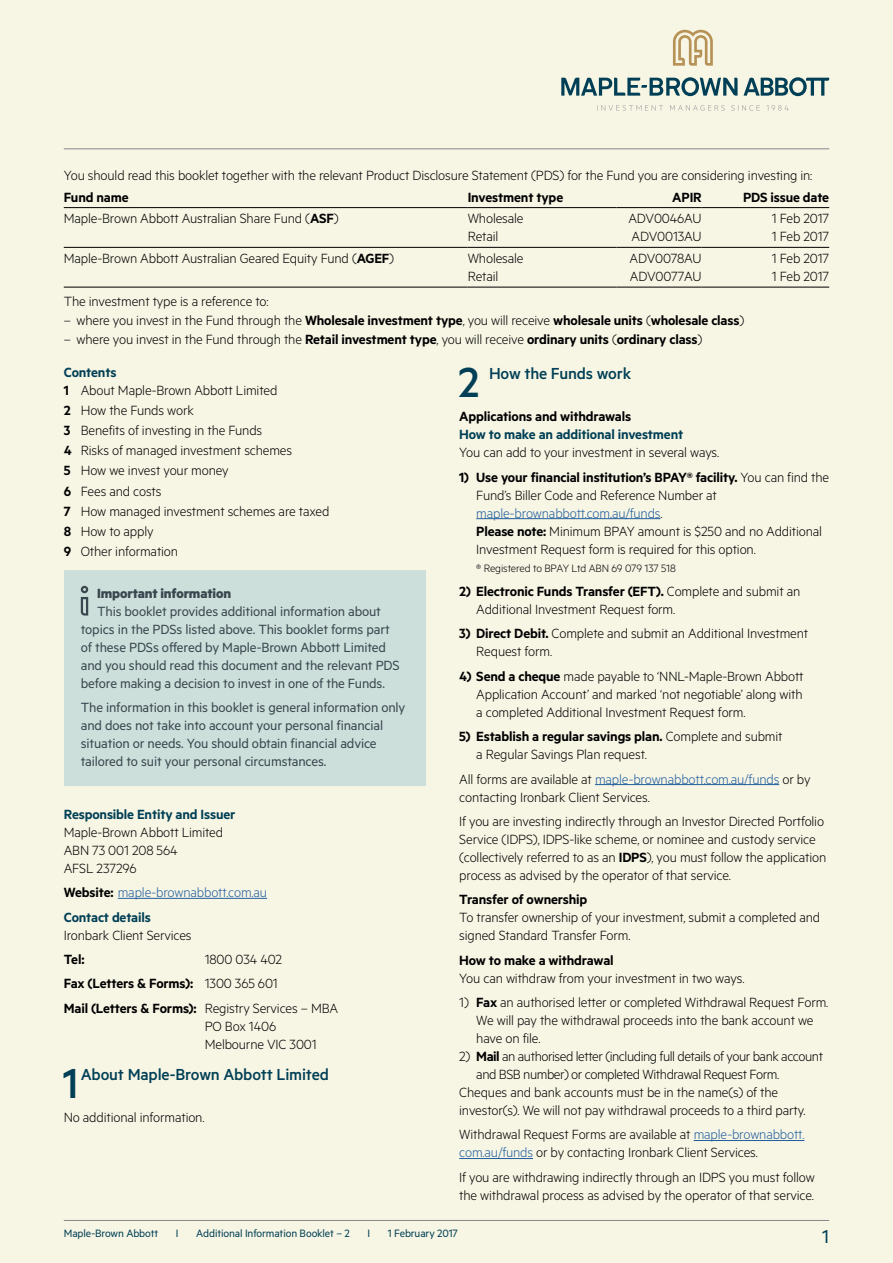
<style>
.page{position:relative;width:893px;height:1263px;background:#f7f5e4}
.page>*{position:absolute;margin:0;border:0;box-sizing:border-box;transform-origin:0 0}
.t1{font:500 47.25px "Metric";color:#003f55}
.t2{font:21px "Metric";color:#003f55}
.t3{font:500 18px "Metric";letter-spacing:-.01em;color:#003f55}
.t4{font:300 15px/18px "Metric";letter-spacing:-.01em;color:#000}
.t5{font:15px/18px "Metric";letter-spacing:-.01em;color:#39474f}
.t6{font:300 15px "Metric";letter-spacing:-.03em;color:#000}
.t7{font:600 15px "Metric";letter-spacing:-.01em;color:#000}
.t8{font:600 15px "Metric";letter-spacing:-.01em;color:#003f55}
.t9{font:300 15px/24.3px "Metric";letter-spacing:-.01em;color:#215e9e}
.t10{font:700 15px "Metric";letter-spacing:-.01em;color:#39474f}
.t11{font:12px "Metric";letter-spacing:-.01em;color:#003f55}
.t12{font:300 12px "Metric";letter-spacing:-.01em;color:#000}
.s1{font-weight:600}
.s2{font-weight:600;color:#003f55}
.s3{color:#215e9e}
.s4{font-weight:600;color:#000}
</style>
<div class="page">
<hr style="left:64px;top:1220px;width:765px;height:1px;background:#8c858e">
<hr style="left:64px;top:148px;width:765px;height:1px;background:#8c858e">
<svg style="left:561px;top:77px;width:268px;height:19px"></svg>
<svg style="left:597px;top:105px;width:191px;height:6px"></svg>
<svg style="left:673px;top:30px;width:40px;height:36px"></svg>
<hr style="left:64px;top:207px;width:404px;height:1px;background:#000">
<hr style="left:468px;top:207px;width:149px;height:1px;background:#000">
<hr style="left:617px;top:207px;width:85px;height:1px;background:#000">
<hr style="left:702px;top:207px;width:127px;height:1px;background:#000">
<hr style="left:64px;top:247px;width:404px;height:1px;background:#000">
<hr style="left:468px;top:247px;width:149px;height:1px;background:#000">
<hr style="left:617px;top:247px;width:85px;height:1px;background:#000">
<hr style="left:702px;top:247px;width:127px;height:1px;background:#000">
<hr style="left:64px;top:287px;width:404px;height:1px;background:#000">
<hr style="left:468px;top:287px;width:149px;height:1px;background:#000">
<hr style="left:617px;top:287px;width:85px;height:1px;background:#000">
<hr style="left:702px;top:287px;width:127px;height:1px;background:#000">
<hr style="left:118px;top:898px;width:149px;height:1px;background:#215e9e">
<div style="left:64px;top:571px;width:361px;height:215px;background:#cddfda"></div>
<svg style="left:81px;top:586px;width:7px;height:29px"></svg>
<hr style="left:476px;top:518px;width:184px;height:1px;background:#215e9e">
<hr style="left:595px;top:784px;width:184px;height:1px;background:#215e9e">
<hr style="left:694px;top:1140px;width:110px;height:1px;background:#215e9e">
<hr style="left:459px;top:1158px;width:74px;height:1px;background:#215e9e">
<p class="t4" style="left:64px;top:166px;width:750px">You should read this booklet together with the relevant Product Disclosure Statement (PDS) for the Fund you are considering investing in:</p>
<p class="t7" style="left:64px;top:188px;width:66px">Fund name</p>
<p class="t7" style="left:468px;top:188px;width:97px">Investment type</p>
<p class="t7" style="left:672px;top:188px;width:31px">APIR</p>
<p class="t7" style="left:743px;top:188px;width:88px">PDS issue date</p>
<p class="t4" style="left:64px;top:209px;width:277px">Maple-Brown Abbott Australian Share Fund (<span class="s1">ASF</span>)</p>
<p class="t4" style="left:468px;top:209px;width:57px">Wholesale<br>Retail</p>
<p class="t4" style="left:628px;top:209px;width:75px">ADV0046AU<br>ADV0013AU</p>
<p class="t4" style="left:772px;top:209px;width:59px">1 Feb 2017<br>1 Feb 2017</p>
<p class="t4" style="left:64px;top:249px;width:332px">Maple-Brown Abbott Australian Geared Equity Fund (<span class="s1">AGEF</span>)</p>
<p class="t4" style="left:468px;top:249px;width:57px">Wholesale<br>Retail</p>
<p class="t4" style="left:629px;top:249px;width:74px">ADV0078AU<br>ADV0077AU</p>
<p class="t4" style="left:772px;top:249px;width:59px">1 Feb 2017<br>1 Feb 2017</p>
<p class="t4" style="left:64px;top:291px;width:206px">The investment type is a reference to:</p>
<p class="t4" style="left:64px;top:311px;width:682px">– where you invest in the Fund through the <span class="s1">Wholesale investment type</span>, you will receive <span class="s1">wholesale units</span> (<span class="s1">wholesale class</span>)</p>
<p class="t4" style="left:64px;top:323px;width:640px;line-height:32.4px">– where you invest in the Fund through the <span class="s1">Retail investment type</span>, you will receive <span class="s1">ordinary units</span> (<span class="s1">ordinary class</span>)<br><span class="s2">Contents</span></p>
<p class="t4" style="left:64px;top:379px;width:267px;line-height:20.1px"><span class="s1">1</span> About Maple-Brown Abbott Limited<br><span class="s1">2</span> How the Funds work<br><span class="s1">3</span> Benefits of investing in the Funds<br><span class="s1">4</span> Risks of managed investment schemes<br><span class="s1">5</span> How we invest your money<br><span class="s1">6</span> Fees and costs<br><span class="s1">7</span> How managed investment schemes are taxed<br><span class="s1">8</span> How to apply<br><span class="s1">9</span> Other information</p>
<p class="t10" style="left:97px;top:584px;width:135px">Important information</p>
<p class="t5" style="left:81px;top:601px;width:320px;text-indent:16px">This booklet provides additional information about topics in the PDSs listed above. This booklet forms part of these PDSs offered by Maple-Brown Abbott Limited and you should read this document and the relevant PDS before making a decision to invest in one of the Funds.</p>
<p class="t5" style="left:81px;top:698px;width:326px">The information in this booklet is general information only and does not take into account your personal financial situation or needs. You should obtain financial advice tailored to suit your personal circumstances.</p>
<h1 class="t1" style="left:458px;top:355px;width:23px">2</h1>
<p class="t3" style="left:489px;top:363px;width:144px">How the Funds work</p>
<p class="t7" style="left:459px;top:408px;width:173px">Applications and withdrawals</p>
<p class="t8" style="left:459px;top:426px;width:226px">How to make an additional investment</p>
<p class="t4" style="left:459px;top:443px;width:262px">You can add to your investment in several ways.</p>
<p class="t4" style="left:476px;top:467px;width:354px;text-indent:-17px"><span class="s1">1) Use your financial institution’s BPAY® facility.</span> You can find the Fund’s Biller Code and Reference Number at <span class="s3">maple-brownabbott.com.au/funds</span>.<br><span class="s1">Please note:</span> Minimum BPAY amount is $250 and no Additional Investment Request form is required for this option.</p>
<p class="t12" style="left:476px;top:561px;width:201px">® Registered to BPAY Ltd ABN 69 079 137 518</p>
<p class="t4" style="left:476px;top:582px;width:326px;text-indent:-17px"><span class="s1">2) Electronic Funds Transfer (EFT).</span> Complete and submit an<br>Additional Investment Request form.</p>
<p class="t4" style="left:476px;top:624px;width:333px;text-indent:-17px"><span class="s1">3) Direct Debit.</span> Complete and submit an Additional Investment<br>Request form.</p>
<p class="t4" style="left:476px;top:666px;width:329px;text-align:justify;text-indent:-17px"><span class="s1">4) Send a cheque</span> made payable to ‘NNL-Maple-Brown Abbott Application Account’ and marked ‘not negotiable’ along with a completed Additional Investment Request form.</p>
<p class="t4" style="left:476px;top:727px;width:308px;text-indent:-17px"><span class="s1">5) Establish a regular savings plan.</span> Complete and submit a Regular Savings Plan request.</p>
<p class="t4" style="left:459px;top:769px;width:353px">All forms are available at <span class="s3">maple-brownabbott.com.au/funds</span> or by contacting Ironbark Client Services.</p>
<p class="t4" style="left:459px;top:811px;width:369px">If you are investing indirectly through an Investor Directed Portfolio Service (IDPS), IDPS-like scheme, or nominee and custody service (collectively referred to as an <span class="s1">IDPS</span>), you must follow the application process as advised by the operator of that service.</p>
<p class="t7" style="left:459px;top:891px;width:130px">Transfer of ownership</p>
<p class="t4" style="left:459px;top:908px;width:362px">To transfer ownership of your investment, submit a completed and signed Standard Transfer Form.</p>
<p class="t7" style="left:459px;top:951px;width:156px">How to make a withdrawal</p>
<p class="t4" style="left:459px;top:968px;width:287px">You can withdraw from your investment in two ways.</p>
<p class="t4" style="left:476px;top:993px;width:354px;text-indent:-17px">1) <span class="s1">Fax</span> an authorised letter or completed Withdrawal Request Form.<br>We will pay the withdrawal proceeds into the bank account we have on file.</p>
<p class="t6" style="left:459px;top:1048px;width:365px">2) <span class="s1">Mail</span> an authorised letter (including full details of your bank account</p>
<p class="t6" style="left:476px;top:1066px;width:304px">and BSB number) or completed Withdrawal Request Form.</p>
<p class="t4" style="left:459px;top:1083px;width:320px">Cheques and bank accounts must be in the name(s) of the</p>
<p class="t4" style="left:459px;top:1101px;width:348px">investor(s). We will not pay withdrawal proceeds to a third party.</p>
<p class="t4" style="left:459px;top:1125px;width:347px">Withdrawal Request Forms are available at <span class="s3">maple-brownabbott. com.au/funds</span> or by contacting Ironbark Client Services.</p>
<p class="t4" style="left:459px;top:1167px;width:357px">If you are withdrawing indirectly through an IDPS you must follow the withdrawal process as advised by the operator of that service.</p>
<p class="t8" style="left:64px;top:805px;width:173px">Responsible Entity and Issuer</p>
<p class="t4" style="left:64px;top:822px;width:161px">Maple-Brown Abbott Limited<br>ABN 73 001 208 564<br>AFSL 237296</p>
<p class="t9" style="left:64px;top:880px;width:205px"><span class="s4">Website:</span> maple-brownabbott.com.au<br><span class="s2">Contact details</span></p>
<p class="t4" style="left:64px;top:925px;width:129px">Ironbark Client Services</p>
<p class="t7" style="left:64px;top:950px;width:22px">Tel:</p>
<p class="t4" style="left:64px;top:946px;width:276px;line-height:24.5px;text-indent:141px">1800 034 402<br><span class="s1">Fax (Letters &amp; Forms):</span> 1300 365 601<br><span class="s1">Mail (Letters &amp; Forms):</span> Registry Services – MBA</p>
<p class="t4" style="left:205px;top:1016px;width:113px">PO Box 1406<br>Melbourne VIC 3001</p>
<h1 class="t1" style="left:63px;top:1055px;width:17px">1</h1>
<p class="t3" style="left:81px;top:1063px;width:250px">About Maple-Brown Abbott Limited</p>
<p class="t4" style="left:64px;top:1107px;width:142px">No additional information.</p>
<p class="t11" style="left:64px;top:1226px;width:96px">Maple-Brown Abbott</p>
<p class="t11" style="left:176px;top:1226px;width:4px">I</p>
<p class="t11" style="left:196px;top:1226px;width:155px">Additional Information Booklet – 2</p>
<p class="t11" style="left:367px;top:1226px;width:4px">I</p>
<p class="t11" style="left:388px;top:1226px;width:72px">1 February 2017</p>
<h2 class="t2" style="left:822px;top:1224px;width:8px">1</h2>
</div>
